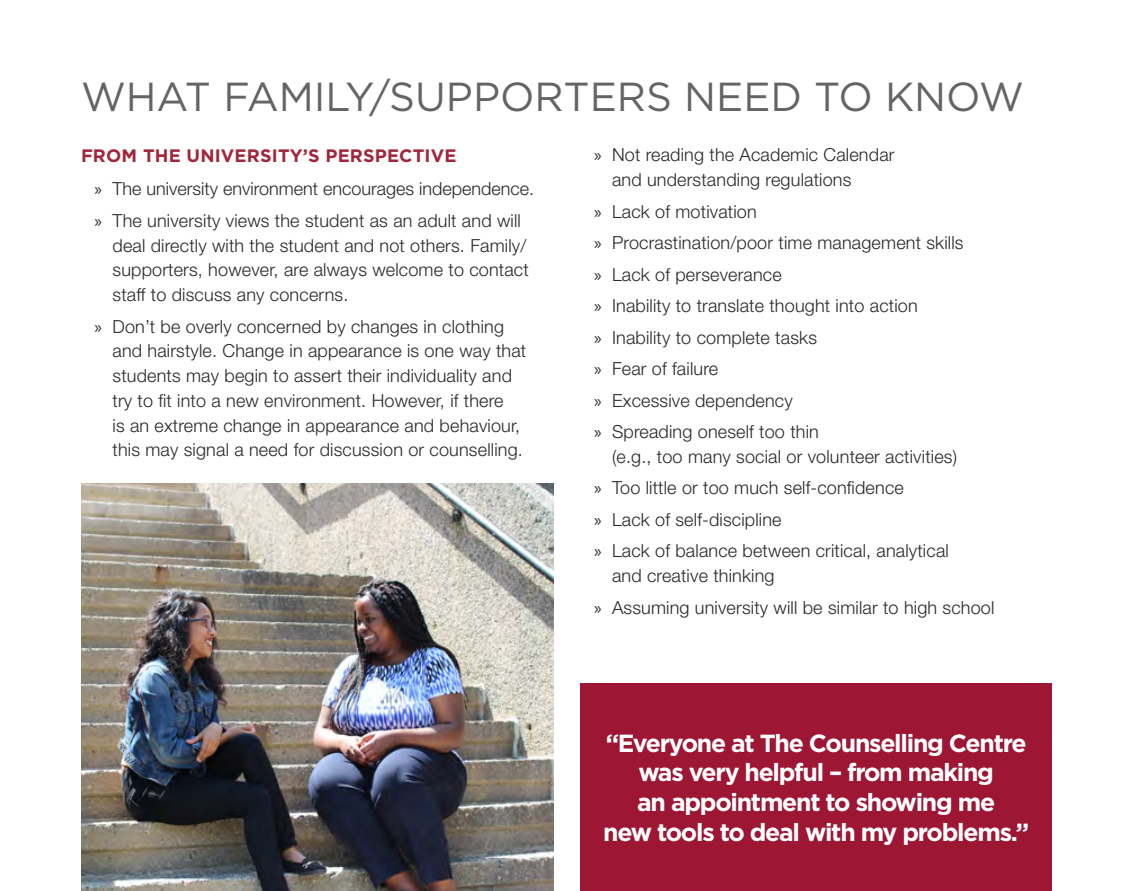
<style>
.page{position:relative;width:1134px;height:891px;background:#fff}
.page>*{position:absolute;margin:0;border:0;box-sizing:border-box;transform-origin:0 0}
.t1{font:40.5px "Gotham";color:#636466}
.t2{font:700 24.75px/29.7px "Gotham";letter-spacing:-.05em;color:#fff;text-align:center}
.t3{font:300 18px/31.5px "Helvetica Neue LT Std";letter-spacing:.01em;color:#292829}
.t4{font:700 18px "Gotham";letter-spacing:.01em;color:#a1253b}
.s1{font-family:"Myriad Pro";font-weight:400}
</style>
<div class="page">
<div style="left:580px;top:683px;width:472px;height:208px;background:#9d1634"></div>
<img style="left:81px;top:483px;width:473px;height:408px">
<h1 class="t1" style="left:81px;top:74px;width:945px">WHAT FAMILY/SUPPORTERS NEED TO KNOW</h1>
<p class="t4" style="left:81px;top:145px;width:377px">FROM THE UNIVERSITY’S PERSPECTIVE</p>
<p class="t3" style="left:94px;top:173px;width:441px"><span class="s1">»</span> The university environment encourages independence. <span class="s1">»</span> The university views the student as an adult and will</p>
<p class="t3" style="left:112px;top:232px;width:418px;line-height:24.8px">deal directly with the student and not others. Family/ supporters, however, are always welcome to contact staff to discuss any concerns.</p>
<p class="t3" style="left:112px;top:313px;width:415px;line-height:24.8px;text-indent:-18px"><span class="s1">»</span> Don’t be overly concerned by changes in clothing and hairstyle. Change in appearance is one way that students may begin to assert their individuality and try to fit into a new environment. However, if there<br>is an extreme change in appearance and behaviour, this may signal a need for discussion or counselling.</p>
<p class="t3" style="left:612px;top:142px;width:284px;line-height:24.8px;text-indent:-18px"><span class="s1">»</span> Not reading the Academic Calendar and understanding regulations</p>
<p class="t3" style="left:594px;top:195px;width:371px"><span class="s1">»</span> Lack of motivation<br><span class="s1">»</span> Procrastination/poor time management skills <span class="s1">»</span> Lack of perseverance<br><span class="s1">»</span> Inability to translate thought into action<br><span class="s1">»</span> Inability to complete tasks<br><span class="s1">»</span> Fear of failure<br><span class="s1">»</span> Excessive dependency<br><span class="s1">»</span> Spreading oneself too thin</p>
<p class="t3" style="left:594px;top:440px;width:365px;text-indent:18px">(e.g., too many social or volunteer activities) <span class="s1">»</span> Too little or too much self-confidence<br><span class="s1">»</span> Lack of self-discipline<br><span class="s1">»</span> Lack of balance between critical, analytical</p>
<p class="t3" style="left:594px;top:560px;width:402px;text-indent:18px">and creative thinking<br><span class="s1">»</span> Assuming university will be similar to high school</p>
<h2 class="t2" style="left:603px;top:727px;width:427px">“Everyone at The Counselling Centre was very helpful – from making<br>an appointment to showing me<br>new tools to deal with my problems.”</h2>
</div>
